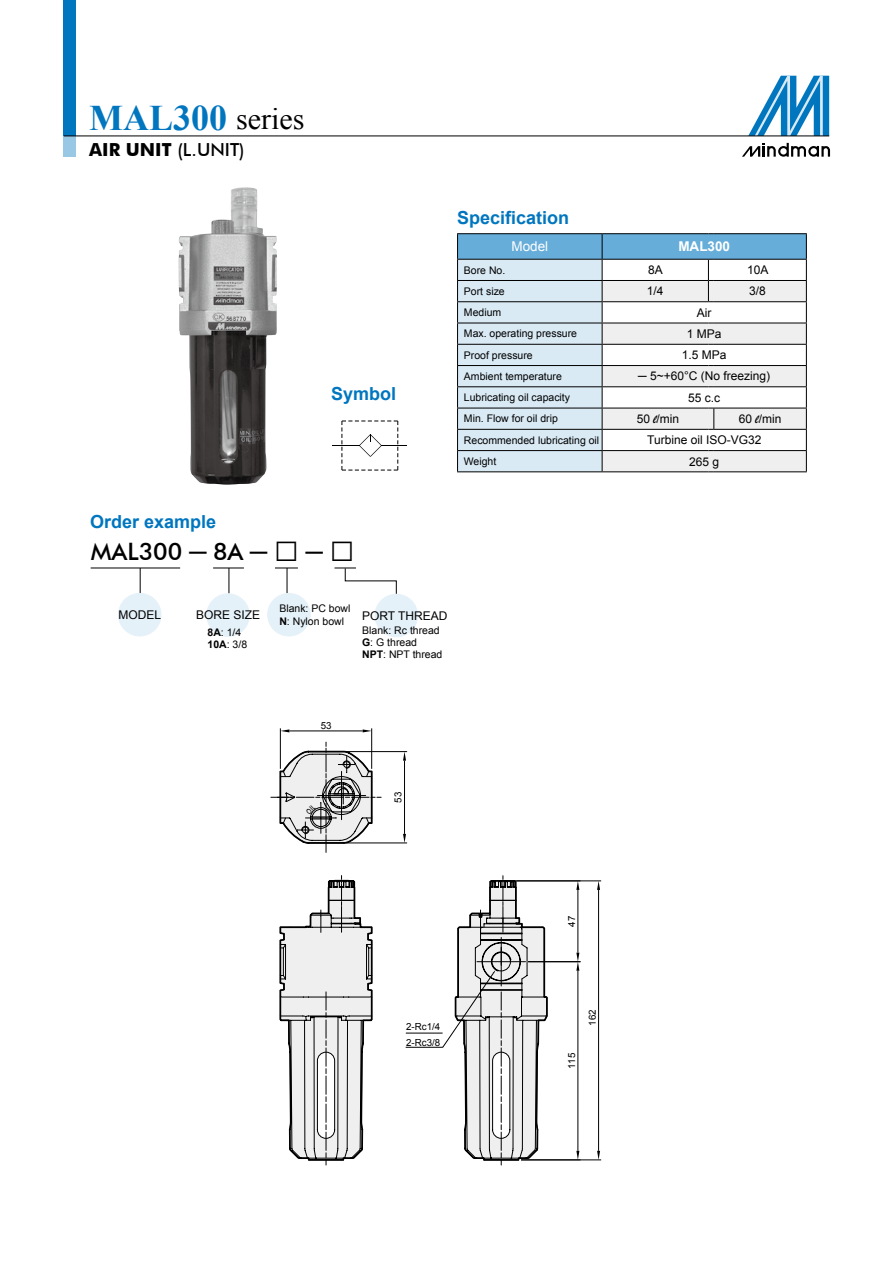
<style>
.page{position:relative;width:893px;height:1263px;background:#fff}
.page>*{position:absolute;margin:0;border:0;box-sizing:border-box;transform-origin:0 0}
.t1{font:700 36px "Times New Roman";color:#0076bf}
.t2{font:500 24px "Futura BT";color:#000}
.t3{font:700 18px "Arial";color:#0076bf}
.t4{font:500 18px "Futura BT";color:#000}
.t5{font:700 13.5px "Arial";color:#fff}
.t6{font:13.5px "Arial";color:#fff}
.t7{font:12px "Arial";color:#000}
.t8{font:10.5px/12.6px "Arial";color:#000}
.t9{font:9.75px/15.1px "Arial";color:#000}
.s1{font-weight:400;font-size:30px;color:#000}
.s2{font-weight:700}
.s3{font-family:"Brush Script BT"}
.s4{font-family:"Arial";font-weight:400}
.s5{font-family:"Arial";font-weight:400;font-size:42px}
</style>
<div class="page">
<svg style="left:748px;top:76px;width:81px;height:59px"></svg>
<svg style="left:742px;top:143px;width:88px;height:14px"></svg>
<div style="left:64px;top:0;width:12px;height:136px;background:#0076bf"></div>
<div style="left:64px;top:136px;width:12px;height:21px;background:#99c8e5"></div>
<hr style="left:64px;top:135px;width:765px;height:1px;background:#000">
<svg style="left:457px;top:233px;width:350px;height:239px"></svg>
<hr style="left:714px;top:471px;width:93px;height:1px;background:#000">
<svg style="left:332px;top:421px;width:75px;height:50px"></svg>
<svg style="left:228px;top:568px;width:1px;height:25px"></svg>
<svg style="left:140px;top:568px;width:1px;height:25px"></svg>
<hr style="left:91px;top:567px;width:89px;height:1px;background:#000">
<hr style="left:213px;top:567px;width:31px;height:1px;background:#000">
<svg style="left:275px;top:567px;width:23px;height:26px"></svg>
<div style="left:118px;top:593px;width:43px;height:43px;background:#e5f1f9;border-radius:50%"></div>
<div style="left:118px;top:593px;width:43px;height:43px;border:1px solid #e5f1f9;border-radius:50%"></div>
<div style="left:207px;top:594px;width:42px;height:42px;background:#e5f1f9;border-radius:50%"></div>
<div style="left:207px;top:594px;width:42px;height:43px;border:1px solid #e5f1f9;border-radius:50%"></div>
<svg style="left:334px;top:567px;width:63px;height:28px"></svg>
<div style="left:375px;top:594px;width:43px;height:43px;background:#e5f1f9;border-radius:50%"></div>
<div style="left:375px;top:594px;width:43px;height:43px;border:1px solid #e5f1f9;border-radius:50%"></div>
<div style="left:268px;top:593px;width:42px;height:43px;background:#e5f1f9;border-radius:50%"></div>
<div style="left:267px;top:593px;width:43px;height:43px;border:1px solid #e5f1f9;border-radius:50%"></div>
<svg style="left:280px;top:1017px;width:93px;height:141px"></svg>
<svg style="left:280px;top:751px;width:224px;height:266px"></svg>
<svg style="left:597px;top:1151px;width:3px;height:8px"></svg>
<svg style="left:597px;top:882px;width:3px;height:8px"></svg>
<hr style="left:521px;top:1159px;width:80px;height:1px;background:#000">
<hr style="left:516px;top:881px;width:85px;height:1px;background:#000">
<hr style="left:598px;top:890px;width:1px;height:261px;background:#000">
<svg style="left:576px;top:882px;width:3px;height:8px"></svg>
<hr style="left:578px;top:890px;width:1px;height:63px;background:#000">
<svg style="left:281px;top:729px;width:8px;height:3px"></svg>
<svg style="left:363px;top:729px;width:8px;height:3px"></svg>
<hr style="left:280px;top:728px;width:1px;height:41px;background:#000">
<hr style="left:371px;top:728px;width:1px;height:41px;background:#000">
<hr style="left:289px;top:731px;width:74px;height:1px;background:#000">
<svg style="left:403px;top:834px;width:3px;height:9px"></svg>
<svg style="left:403px;top:752px;width:3px;height:9px"></svg>
<hr style="left:346px;top:843px;width:61px;height:1px;background:#000">
<hr style="left:346px;top:751px;width:61px;height:1px;background:#000">
<hr style="left:404px;top:761px;width:1px;height:73px;background:#000">
<svg style="left:405px;top:876px;width:142px;height:289px"></svg>
<svg style="left:576px;top:953px;width:3px;height:18px"></svg>
<svg style="left:576px;top:1151px;width:3px;height:8px"></svg>
<hr style="left:578px;top:971px;width:1px;height:180px;background:#000">
<hr style="left:521px;top:1159px;width:59px;height:1px;background:#000">
<hr style="left:528px;top:961px;width:52px;height:1px;background:#000">
<hr style="left:406px;top:1033px;width:37px;height:1px;background:#000">
<img style="left:179px;top:188px;width:98px;height:297px">
<svg style="left:271px;top:742px;width:110px;height:110px"></svg>
<h1 class="t1" style="left:89px;top:93px;width:217px">MAL300 <span class="s1">series</span></h1>
<h3 class="t4" style="left:89px;top:138px;width:157px"><span class="s2">AIR UNIT</span> (L.UNIT)</h3>
<h3 class="t3" style="left:331px;top:382px;width:67px">Symbol</h3>
<h3 class="t3" style="left:457px;top:206px;width:114px">Specification</h3>
<p class="t6" style="left:511px;top:238px;width:38px">Model</p>
<p class="t5" style="left:678px;top:238px;width:53px">MAL300</p>
<p class="t8" style="left:464px;top:264px;width:43px">Bore No.</p>
<p class="t7" style="left:648px;top:262px;width:16px">8A</p>
<p class="t7" style="left:747px;top:262px;width:23px">10A</p>
<p class="t8" style="left:464px;top:285px;width:42px">Port size</p>
<p class="t7" style="left:647px;top:283px;width:18px">1/4</p>
<p class="t7" style="left:749px;top:283px;width:18px">3/8</p>
<p class="t8" style="left:464px;top:306px;width:39px">Medium</p>
<p class="t7" style="left:697px;top:305px;width:16px">Air</p>
<p class="t8" style="left:464px;top:327px;width:115px">Max. operating pressure</p>
<p class="t7" style="left:687px;top:326px;width:36px">1 MPa</p>
<p class="t8" style="left:464px;top:349px;width:70px">Proof pressure</p>
<p class="t7" style="left:682px;top:347px;width:46px">1.5 MPa</p>
<p class="t8" style="left:464px;top:370px;width:100px">Ambient temperature</p>
<p class="t7" style="left:638px;top:368px;width:134px">─ 5~+60°C (No freezing)</p>
<p class="t8" style="left:464px;top:391px;width:108px">Lubricating oil capacity</p>
<p class="t7" style="left:688px;top:390px;width:34px">55 c.c</p>
<p class="t8" style="left:464px;top:413px;width:95px">Min. Flow for oil drip</p>
<p class="t7" style="left:637px;top:411px;width:44px">50 <span class="s3">l</span>/min</p>
<p class="t7" style="left:739px;top:411px;width:44px">60 <span class="s3">l</span>/min</p>
<p class="t8" style="left:464px;top:434px;width:137px">Recommended lubricating oil</p>
<p class="t7" style="left:647px;top:432px;width:116px">Turbine oil ISO-VG32</p>
<p class="t8" style="left:464px;top:455px;width:34px">Weight</p>
<p class="t7" style="left:689px;top:453px;width:32px">265 g</p>
<h3 class="t3" style="left:90px;top:510px;width:128px">Order example</h3>
<h2 class="t2" style="left:91px;top:537px;width:266px">MAL300 <span class="s4">─</span> 8A <span class="s4">─</span> <span class="s5">□</span> <span class="s4">─</span> <span class="s5">□</span></h2>
<p class="t7" style="left:118px;top:607px;width:44px">MODEL</p>
<p class="t7" style="left:196px;top:607px;width:66px">BORE SIZE</p>
<p class="t8" style="left:207px;top:626px;width:41px"><span class="s2">8A</span>: 1/4<br><span class="s2">10A</span>: 3/8</p>
<p class="t8" style="left:279px;top:602px;width:73px">Blank: PC bowl<br><span class="s2">N</span>: Nylon bowl</p>
<p class="t7" style="left:362px;top:608px;width:87px">PORT THREAD</p>
<p class="t8" style="left:362px;top:625px;width:82px;line-height:12px">Blank: Rc thread<br><span class="s2">G</span>: G thread<br><span class="s2">NPT</span>: NPT thread</p>
<p class="t9" style="left:321px;top:718px;width:12px">53</p>
<p class="t9" style="left:391px;top:803px;width:12px;rotate:-90deg">53</p>
<p class="t9" style="left:406px;top:1019px;width:36px">2-Rc1/4<br>2-Rc3/8</p>
<p class="t9" style="left:564px;top:927px;width:12px;rotate:-90deg">47</p>
<p class="t9" style="left:564px;top:1068px;width:17px;rotate:-90deg">115</p>
<p class="t9" style="left:585px;top:1026px;width:18px;rotate:-90deg">162</p>
</div>
